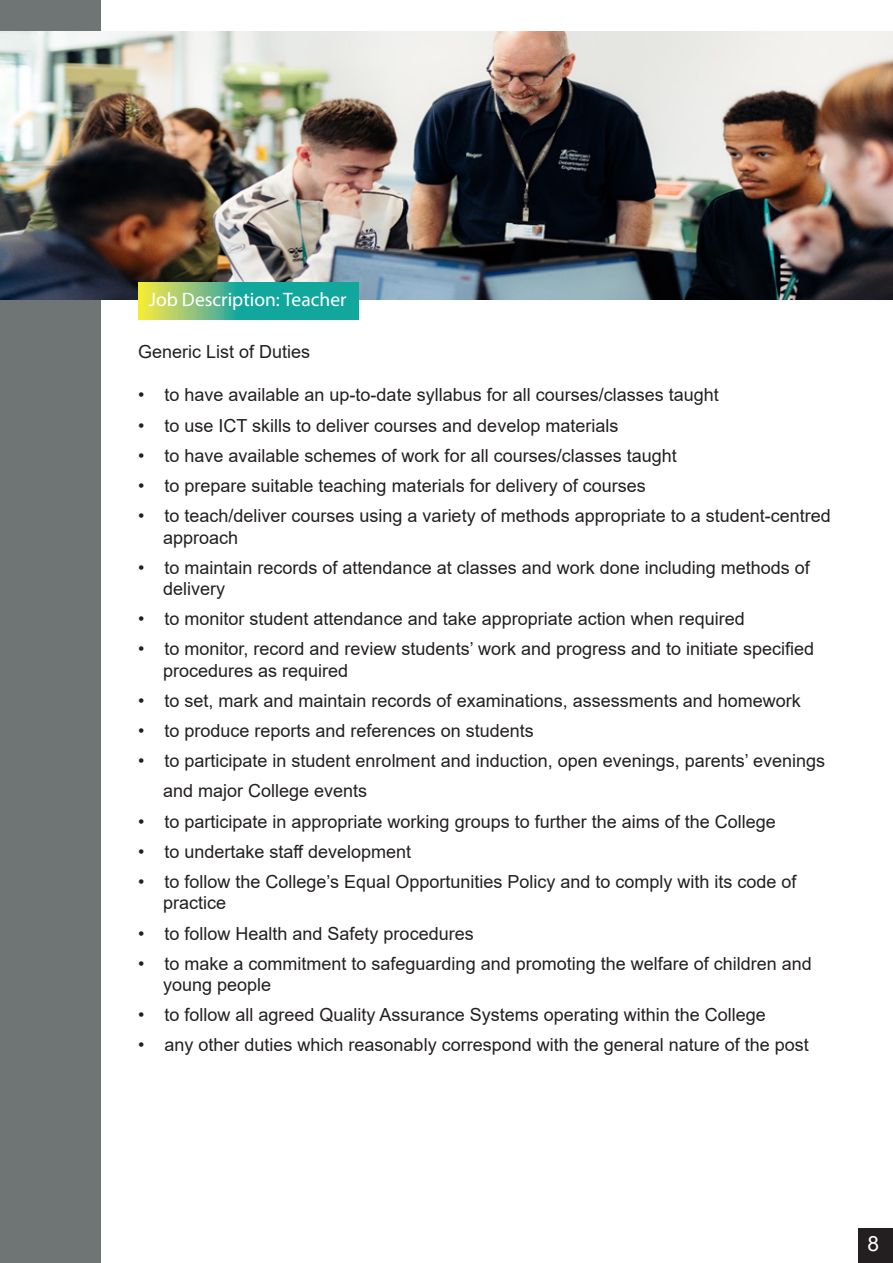
<style>
.page{position:relative;width:893px;height:1263px;background:#fff}
.page>*{position:absolute;margin:0;border:0;box-sizing:border-box;transform-origin:0 0}
.t1{font:21px "Arial";color:#fff}
.t2{font:19.5px "Myriad Pro";color:#fff}
.t3{font:18px "Arial";color:#231f20}
</style>
<div class="page">
<div style="left:0;top:0;width:101px;height:1263px;background:#6f7475"></div>
<div style="left:858px;top:1229px;width:35px;height:34px;background:#231f20"></div>
<img style="left:0;top:31px;width:893px;height:268px">
<svg style="left:138px;top:282px;width:220px;height:37px;background:#4eb689"></svg>
<p class="t2" style="left:149px;top:287px;width:199px">Job Description: Teacher</p>
<p class="t3" style="left:138px;top:340px;width:174px">Generic List of Duties</p>
<p class="t3" style="left:138px;top:383px;width:582px">• to have available an up-to-date syllabus for all courses/classes taught</p>
<p class="t3" style="left:138px;top:413px;width:482px">• to use ICT skills to deliver courses and develop materials</p>
<p class="t3" style="left:138px;top:443px;width:540px">• to have available schemes of work for all courses/classes taught</p>
<p class="t3" style="left:138px;top:473px;width:509px">• to prepare suitable teaching materials for delivery of courses</p>
<p class="t3" style="left:138px;top:503px;width:694px">• to teach/deliver courses using a variety of methods appropriate to a student-centred</p>
<p class="t3" style="left:163px;top:525px;width:77px">approach</p>
<p class="t3" style="left:138px;top:555px;width:673px">• to maintain records of attendance at classes and work done including methods of</p>
<p class="t3" style="left:163px;top:576px;width:64px">delivery</p>
<p class="t3" style="left:138px;top:607px;width:608px">• to monitor student attendance and take appropriate action when required</p>
<p class="t3" style="left:138px;top:637px;width:677px">• to monitor, record and review students’ work and progress and to initiate specified</p>
<p class="t3" style="left:163px;top:658px;width:187px">procedures as required</p>
<p class="t3" style="left:138px;top:688px;width:664px">• to set, mark and maintain records of examinations, assessments and homework</p>
<p class="t3" style="left:138px;top:718px;width:397px">• to produce reports and references on students</p>
<p class="t3" style="left:138px;top:749px;width:689px">• to participate in student enrolment and induction, open evenings, parents’ evenings</p>
<p class="t3" style="left:163px;top:779px;width:206px">and major College events</p>
<p class="t3" style="left:138px;top:809px;width:639px">• to participate in appropriate working groups to further the aims of the College</p>
<p class="t3" style="left:138px;top:839px;width:275px">• to undertake staff development</p>
<p class="t3" style="left:138px;top:869px;width:660px">• to follow the College’s Equal Opportunities Policy and to comply with its code of</p>
<p class="t3" style="left:163px;top:891px;width:65px">practice</p>
<p class="t3" style="left:138px;top:921px;width:337px">• to follow Health and Safety procedures</p>
<p class="t3" style="left:138px;top:951px;width:675px">• to make a commitment to safeguarding and promoting the welfare of children and</p>
<p class="t3" style="left:163px;top:972px;width:110px">young people</p>
<p class="t3" style="left:138px;top:1002px;width:629px">• to follow all agreed Quality Assurance Systems operating within the College</p>
<p class="t3" style="left:138px;top:1033px;width:672px">• any other duties which reasonably correspond with the general nature of the post</p>
<p class="t1" style="left:867px;top:1229px;width:13px">8</p>
</div>
